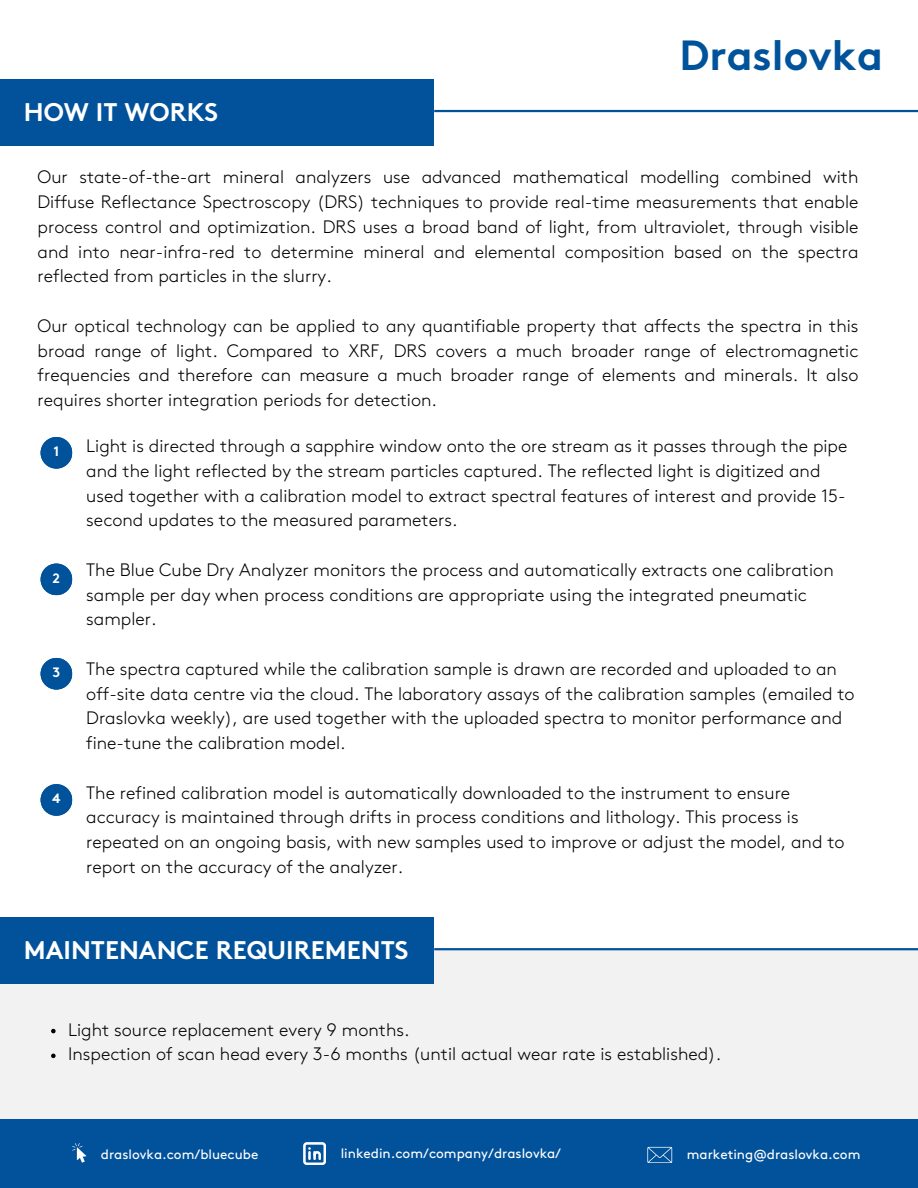
<style>
.page{position:relative;width:918px;height:1188px;background:#fff}
.page>*{position:absolute;margin:0;border:0;box-sizing:border-box;transform-origin:0 0}
.t1{font:700 42.15px "Brown Pro";color:#00539a}
.t2{font:700 25.5px "Brown Pro";color:#fff}
.t3{font:300 18px/24.8px "Brown Pro";color:#000}
.t4{font:700 13.65px "Brown Pro";color:#fff}
.t5{font:13.5px "Brown Pro";color:#fff}
</style>
<div class="page">
<div style="left:0;top:1119px;width:918px;height:69px;background:#01529b"></div>
<svg style="left:303px;top:1142px;width:23px;height:23px"></svg>
<svg style="left:647px;top:1147px;width:25px;height:16px"></svg>
<svg style="left:72px;top:1143px;width:14px;height:19px"></svg>
<div style="left:0;top:79px;width:434px;height:66px;background:#01529b"></div>
<hr style="left:434px;top:110px;width:484px;height:2px;background:#00539a">
<svg style="left:41px;top:437px;width:31px;height:31px"></svg>
<svg style="left:41px;top:564px;width:31px;height:31px"></svg>
<svg style="left:41px;top:658px;width:31px;height:31px"></svg>
<svg style="left:41px;top:784px;width:31px;height:32px"></svg>
<div style="left:0;top:950px;width:918px;height:169px;background:#f2f2f2"></div>
<div style="left:0;top:917px;width:434px;height:67px;background:#01529b"></div>
<hr style="left:434px;top:948px;width:484px;height:2px;background:#00539a">
<svg style="left:51px;top:1029px;width:5px;height:4px"></svg>
<svg style="left:51px;top:1054px;width:5px;height:4px"></svg>
<p class="t2" style="left:24px;top:102px;width:196px">HOW IT WORKS</p>
<p class="t1" style="left:679px;top:38px;width:205px">Draslovka</p>
<p class="t3" style="left:38px;top:167px;width:822px;text-align:justify">Our state-of-the-art mineral analyzers use advanced mathematical modelling combined with Diffuse Reflectance Spectroscopy (DRS) techniques to provide real-time measurements that enable process control and optimization. DRS uses a broad band of light, from ultraviolet, through visible and into near-infra-red to determine mineral and elemental composition based on the spectra reflected from particles in the slurry.</p>
<p class="t3" style="left:38px;top:315px;width:822px;text-align:justify">Our optical technology can be applied to any quantifiable property that affects the spectra in this broad range of light. Compared to XRF, DRS covers a much broader range of electromagnetic frequencies and therefore can measure a much broader range of elements and minerals. It also requires shorter integration periods for detection.</p>
<p class="t3" style="left:86px;top:435px;width:763px">Light is directed through a sapphire window onto the ore stream as it passes through the pipe and the light reflected by the stream particles captured. The reflected light is digitized and used together with a calibration model to extract spectral features of interest and provide 15- second updates to the measured parameters.</p>
<p class="t3" style="left:86px;top:559px;width:749px">The Blue Cube Dry Analyzer monitors the process and automatically extracts one calibration sample per day when process conditions are appropriate using the integrated pneumatic sampler.</p>
<p class="t3" style="left:86px;top:658px;width:770px">The spectra captured while the calibration sample is drawn are recorded and uploaded to an off-site data centre via the cloud. The laboratory assays of the calibration samples (emailed to Draslovka weekly), are used together with the uploaded spectra to monitor performance and fine-tune the calibration model.</p>
<p class="t3" style="left:86px;top:782px;width:760px">The refined calibration model is automatically downloaded to the instrument to ensure accuracy is maintained through drifts in process conditions and lithology. This process is repeated on an ongoing basis, with new samples used to improve or adjust the model, and to report on the accuracy of the analyzer.</p>
<p class="t4" style="left:53px;top:446px;width:7px">1</p>
<p class="t4" style="left:53px;top:572px;width:9px">2</p>
<p class="t4" style="left:52px;top:667px;width:9px">3</p>
<p class="t4" style="left:52px;top:793px;width:10px">4</p>
<p class="t2" style="left:24px;top:940px;width:386px">MAINTENANCE REQUIREMENTS</p>
<p class="t3" style="left:68px;top:1019px;width:343px">Light source replacement every 9 months.</p>
<p class="t3" style="left:68px;top:1043px;width:655px">Inspection of scan head every 3-6 months (until actual wear rate is established).</p>
<p class="t5" style="left:101px;top:1149px;width:159px">draslovka.com/bluecube</p>
<p class="t5" style="left:341px;top:1148px;width:222px">linkedin.com/company/draslovka/</p>
<p class="t5" style="left:687px;top:1149px;width:175px">marketing@draslovka.com</p>
</div>
